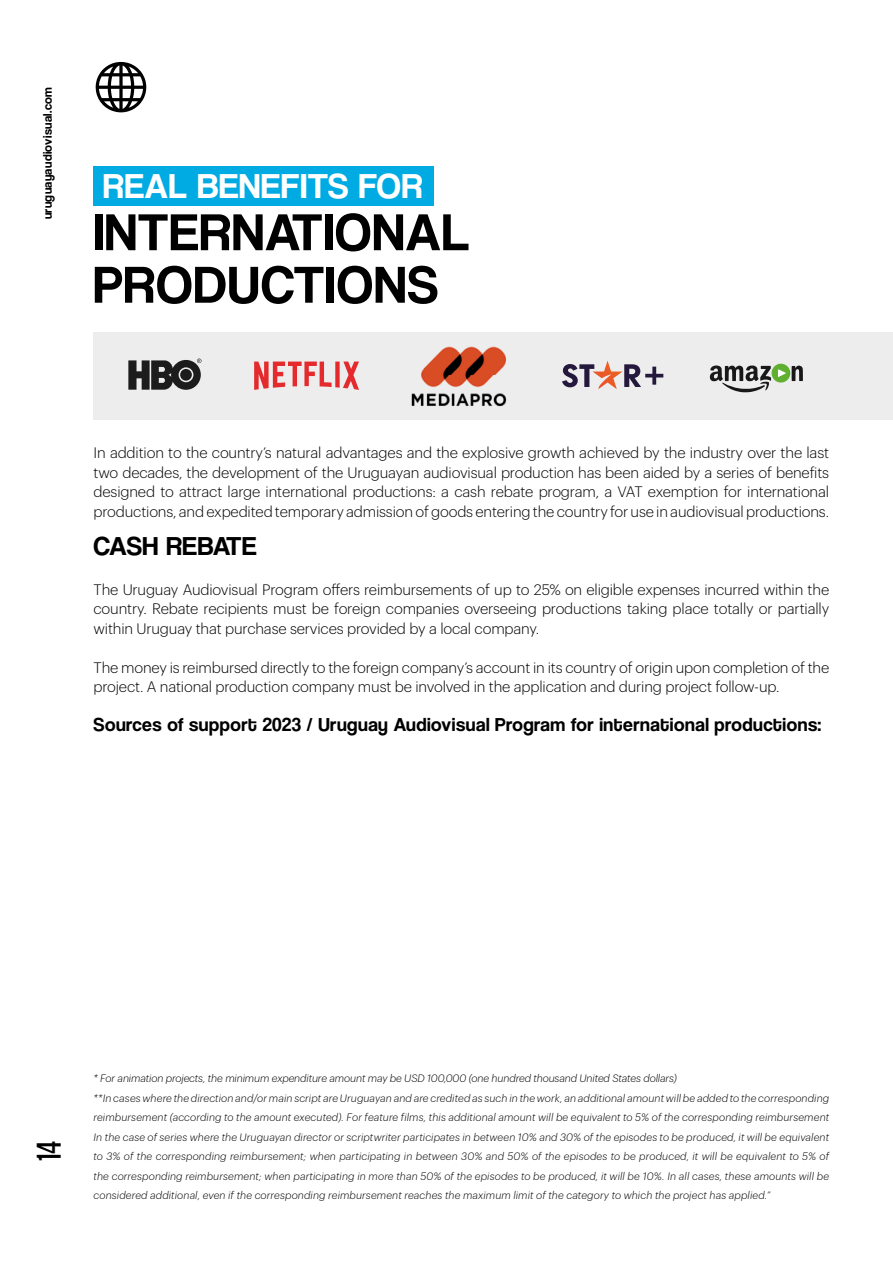
<style>
.page{position:relative;width:893px;height:1263px;background:#fff}
.page>*{position:absolute;margin:0;border:0;box-sizing:border-box;transform-origin:0 0}
.t1{font:54px/52.5px "Coolvetica Rg";letter-spacing:.025em;color:#000}
.t2{font:36px "Coolvetica Rg";letter-spacing:.025em;color:#fff}
.t3{font:36px "Coolvetica Condensed Rg";color:#000}
.t4{font:27px "Coolvetica Rg";letter-spacing:.01em;color:#000}
.t5{font:19.5px "Coolvetica Rg";letter-spacing:.025em;color:#000}
.t6{font:300 14.85px/19.5px "Graphik";letter-spacing:-.01em;color:#000;text-align:justify}
.t7{font:12.75px "Coolvetica Rg";letter-spacing:.025em;color:#000}
.t8{font:italic 300 10.5px/19.5px "Graphik";letter-spacing:.01em;color:#000}
</style>
<div class="page">
<div style="left:94px;top:332px;width:799px;height:87px;background:#ededed"></div>
<div style="left:94px;top:166px;width:340px;height:39px;background:#00abe4"></div>
<svg style="left:96px;top:62px;width:50px;height:50px"></svg>
<svg style="left:710px;top:363px;width:93px;height:29px"></svg>
<svg style="left:128px;top:359px;width:74px;height:31px"></svg>
<svg style="left:254px;top:362px;width:105px;height:28px"></svg>
<img style="left:411px;top:346px;width:96px;height:61px">
<svg style="left:562px;top:361px;width:101px;height:28px"></svg>
<p class="t7" style="left:40px;top:219px;width:134px;rotate:-90deg">uruguayaudiovisual.com</p>
<h2 class="t2" style="left:103px;top:165px;width:321px">REAL BENEFITS FOR</h2>
<h1 class="t1" style="left:94px;top:205px;width:377px">INTERNATIONAL<br>PRODUCTIONS</h1>
<p class="t6" style="left:94px;top:442px;width:737px">In addition to the country’s natural advantages and the explosive growth achieved by the industry over the last two decades, the development of the Uruguayan audiovisual production has been aided by a series of benefits designed to attract large international productions: a cash rebate program, a VAT exemption for international productions, and expedited temporary admission of goods entering the country for use in audiovisual productions.</p>
<h3 class="t4" style="left:94px;top:530px;width:164px">CASH REBATE</h3>
<p class="t6" style="left:94px;top:579px;width:737px">The Uruguay Audiovisual Program offers reimbursements of up to 25% on eligible expenses incurred within the country. Rebate recipients must be foreign companies overseeing productions taking place totally or partially within Uruguay that purchase services provided by a local company.</p>
<h3 class="t6" style="left:94px;top:657px;width:737px">The money is reimbursed directly to the foreign company’s account in its country of origin upon completion of the project. A national production company must be involved in the application and during project follow-up.</h3>
<h3 class="t5" style="left:94px;top:713px;width:729px">Sources of support 2023 / Uruguay Audiovisual Program for international productions:</h3>
<h2 class="t3" style="left:26px;top:1161px;width:22px;rotate:-90deg">14</h2>
<p class="t8" style="left:94px;top:1068px;width:737px">* For animation projects, the minimum expenditure amount may be USD 100,000 (one hundred thousand United States dollars)<br>**In cases where the direction and/or main script are Uruguayan and are credited as such in the work, an additional amount will be added to the corresponding reimbursement (according to the amount executed). For feature films, this additional amount will be equivalent to 5% of the corresponding reimbursement In the case of series where the Uruguayan director or scriptwriter participates in between 10% and 30% of the episodes to be produced, it will be equivalent to 3% of the corresponding reimbursement; when participating in between 30% and 50% of the episodes to be produced, it will be equivalent to 5% of the corresponding reimbursement; when participating in more than 50% of the episodes to be produced, it will be 10%. In all cases, these amounts will be considered additional, even if the corresponding reimbursement reaches the maximum limit of the category to which the project has applied.”</p>
</div>
